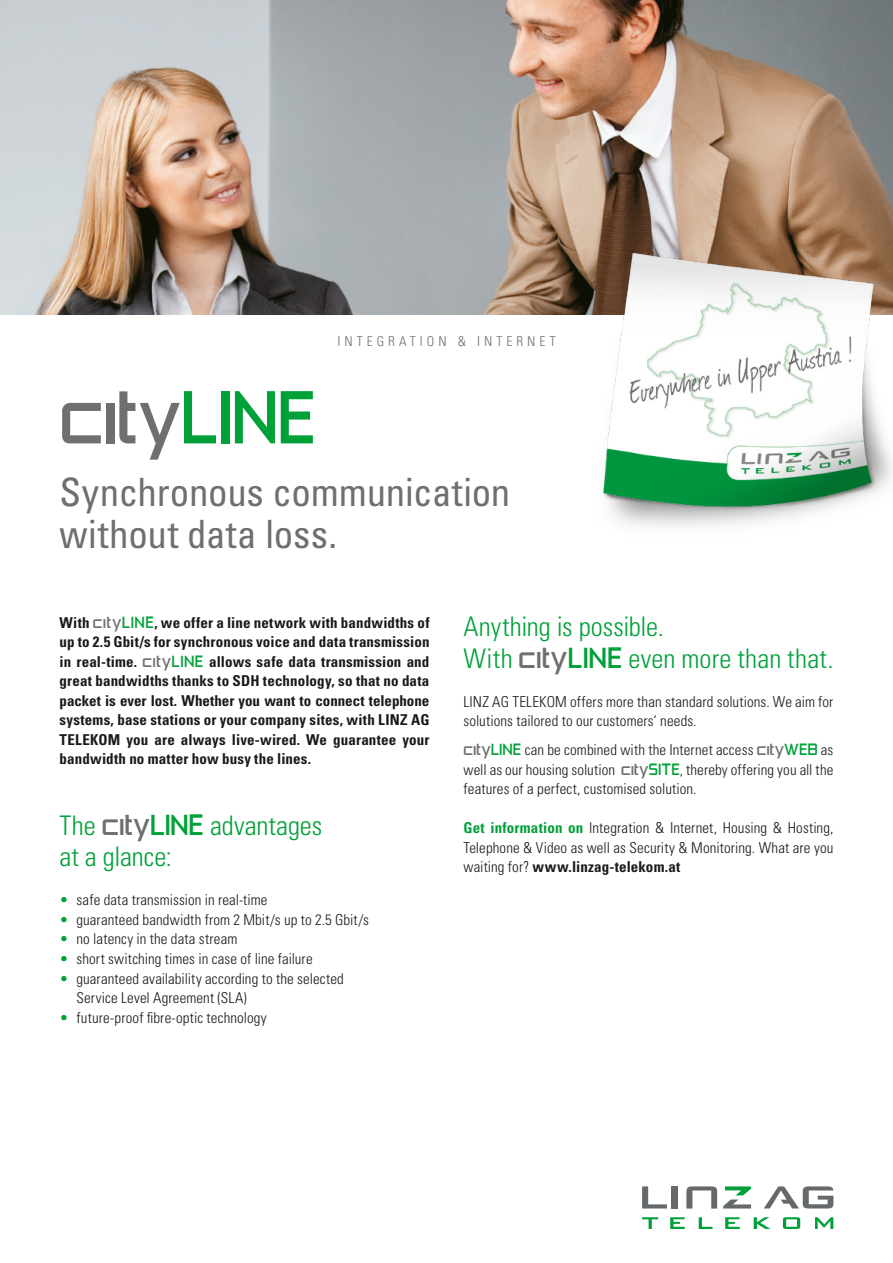
<style>
.page{position:relative;width:893px;height:1263px;background:#fff}
.page>*{position:absolute;margin:0;border:0;box-sizing:border-box;transform-origin:0 0}
.t1{font:69px "Zero Threes";letter-spacing:-.015em;color:#6f6f6e}
.t2{font:condensed 39px "Univers LT Std";letter-spacing:-.005em;color:#6f6f6e}
.t3{font:300 condensed 27px/31.5px "Univers LT Std";color:#00a139}
.t4{font:300 condensed 15px/19.5px "Univers LT Std";letter-spacing:.005em;color:#1a1a18}
.t5{font:700 condensed 15px/19.5px "Univers LT Std";letter-spacing:.01em;color:#1a1a18;text-align:justify}
.t6{font:300 condensed 13.5px "Univers LT Std";letter-spacing:.3em;color:#6f6f6e}
.s1{color:#00a139}
.s2{font-family:"Zero Threes";font-weight:400;font-stretch:normal;color:#6f6f6e}
.s3{font-family:"Zero Threes";font-weight:400;font-stretch:normal;color:#00a139}
.s4{font-family:"Zero Threes";font-weight:400;font-stretch:normal}
.s5{font-weight:700;color:#00a139}
.s6{font-weight:700}
</style>
<div class="page">
<img style="left:0;top:0;width:893px;height:315px">
<svg style="left:723px;top:1186px;width:28px;height:22px"></svg>
<svg style="left:642px;top:1186px;width:25px;height:22px"></svg>
<div style="left:672px;top:1186px;width:6px;height:22px;background:#65696c"></div>
<svg style="left:686px;top:1186px;width:31px;height:22px"></svg>
<svg style="left:764px;top:1186px;width:69px;height:22px"></svg>
<svg style="left:642px;top:1217px;width:16px;height:12px"></svg>
<svg style="left:670px;top:1217px;width:15px;height:12px"></svg>
<svg style="left:699px;top:1217px;width:13px;height:12px"></svg>
<svg style="left:725px;top:1217px;width:15px;height:12px"></svg>
<svg style="left:754px;top:1217px;width:17px;height:12px"></svg>
<svg style="left:783px;top:1217px;width:17px;height:12px"></svg>
<svg style="left:815px;top:1217px;width:18px;height:12px"></svg>
<img style="left:576px;top:241px;width:317px;height:285px">
<p class="t6" style="left:337px;top:333px;width:220px">INTEGRATION &amp; INTERNET</p>
<p class="t1" style="left:60px;top:381px;width:259px">city<span class="s1">LINE</span></p>
<p class="t2" style="left:60px;top:467px;width:452px">Synchronous communication</p>
<p class="t2" style="left:60px;top:509px;width:279px">without data loss.</p>
<p class="t5" style="left:60px;top:613px;width:371px">With <span class="s2">city</span><span class="s3">LINE</span>, we offer a line network with bandwidths of up to 2.5 Gbit/s for synchronous voice and data transmission in real-time. <span class="s2">city</span><span class="s3">LINE</span> allows safe data transmission and great bandwidths thanks to SDH technology, so that no data packet is ever lost. Whether you want to connect telephone systems, base stations or your company sites, with LINZ AG TELEKOM you are always live-wired. We guarantee your bandwidth no matter how busy the lines.</p>
<p class="t3" style="left:60px;top:810px;width:264px">The <span class="s2">city</span><span class="s4">LINE</span> advantages at a glance:</p>
<p class="t4" style="left:60px;top:890px;width:210px"><span class="s1">•</span> safe data transmission in real-time</p>
<p class="t4" style="left:60px;top:910px;width:311px"><span class="s1">•</span> guaranteed bandwidth from 2 Mbit/s up to 2.5 Gbit/s</p>
<p class="t4" style="left:60px;top:929px;width:179px"><span class="s1">•</span> no latency in the data stream</p>
<p class="t4" style="left:60px;top:949px;width:255px"><span class="s1">•</span> short switching times in case of line failure</p>
<p class="t4" style="left:77px;top:968px;width:269px;text-indent:-17px"><span class="s1">•</span> guaranteed availability according to the selected<br>Service Level Agreement (SLA)</p>
<p class="t4" style="left:60px;top:1007px;width:209px"><span class="s1">•</span> future-proof fibre-optic technology</p>
<p class="t3" style="left:463px;top:611px;width:202px">Anything is possible.</p>
<p class="t3" style="left:463px;top:642px;width:371px">With <span class="s2">city</span><span class="s4">LINE</span> even more than that.</p>
<p class="t4" style="left:463px;top:692px;width:371px">LINZ AG TELEKOM offers more than standard solutions. We aim for solutions tailored to our customers‘ needs.</p>
<p class="t4" style="left:463px;top:740px;width:371px;text-align:justify"><span class="s2">city</span><span class="s3">LINE</span> can be combined with the Internet access <span class="s2">city</span><span class="s3">WEB</span> as well as our housing solution <span class="s2">city</span><span class="s3">SITE</span>, thereby offering you all the features of a perfect, customised solution.</p>
<p class="t4" style="left:463px;top:818px;width:371px;text-align:justify"><span class="s5">Get information on</span> Integration &amp; Internet, Housing &amp; Hosting, Telephone &amp; Video as well as Security &amp; Monitoring. What are you waiting for? <span class="s6">www.linzag-telekom.at</span></p>
</div>
